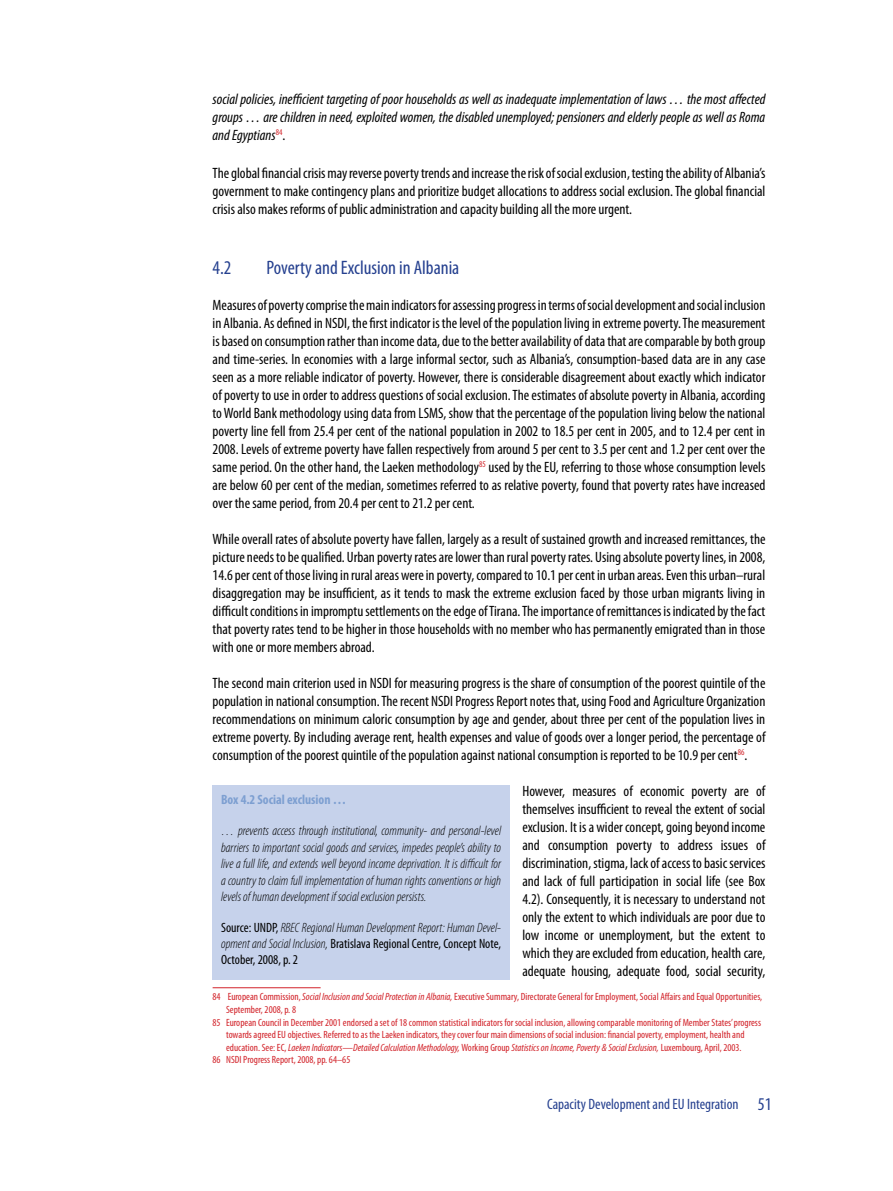
<style>
.page{position:relative;width:893px;height:1191px;background:#fff}
.page>*{position:absolute;margin:0;border:0;box-sizing:border-box;transform-origin:0 0}
.t1{font:condensed 19.5px "Myriad Pro";color:#25408f}
.t2{font:condensed 15px/18px "Myriad Pro";color:#000;text-align:justify}
.t3{font:italic condensed 15px/18px "Myriad Pro";color:#000;text-align:justify}
.t4{font:condensed 15px "Myriad Pro";color:#25408f}
.t5{font:italic 300 condensed 13.5px/16.5px "Myriad Pro";color:#000;text-align:justify}
.t6{font:700 condensed 13.5px "Myriad Pro";color:#7d9fd1}
.t7{font:condensed 10.5px "Myriad Pro";color:#d2232a}
.t8{font:italic condensed 10.5px "Myriad Pro";color:#d2232a}
.s1{font-style:normal}
.s2{font-weight:400;font-style:normal}
.s3{font-style:italic}
.s4{font-size:18px}
</style>
<div class="page">
<div style="left:213px;top:785px;width:297px;height:195px;background:#c6d2eb"></div>
<hr style="left:213px;top:987px;width:108px;height:1px;background:#d2232a">
<p class="t3" style="left:213px;top:91px;width:554px">social policies, inefficient targeting of poor households as well as inadequate implementation of laws … the most affected groups … are children in need, exploited women, the disabled unemployed; pensioners and elderly people as well as Roma and Egyptians<sup>84</sup><span class="s1">.</span></p>
<p class="t2" style="left:213px;top:165px;width:554px">The global financial crisis may reverse poverty trends and increase the risk of social exclusion, testing the ability of Albania’s government to make contingency plans and prioritize budget allocations to address social exclusion. The global financial crisis also makes reforms of public administration and capacity building all the more urgent.</p>
<h1 class="t1" style="left:213px;top:260px;width:20px">4.2</h1>
<h1 class="t1" style="left:267px;top:260px;width:194px">Poverty and Exclusion in Albania</h1>
<p class="t2" style="left:213px;top:297px;width:554px">Measures of poverty comprise the main indicators for assessing progress in terms of social development and social inclusion in Albania. As defined in NSDI, the first indicator is the level of the population living in extreme poverty. The measurement is based on consumption rather than income data, due to the better availability of data that are comparable by both group and time-series. In economies with a large informal sector, such as Albania’s, consumption-based data are in any case seen as a more reliable indicator of poverty. However, there is considerable disagreement about exactly which indicator of poverty to use in order to address questions of social exclusion. The estimates of absolute poverty in Albania, according to World Bank methodology using data from LSMS, show that the percentage of the population living below the national poverty line fell from 25.4 per cent of the national population in 2002 to 18.5 per cent in 2005, and to 12.4 per cent in 2008. Levels of extreme poverty have fallen respectively from around 5 per cent to 3.5 per cent and 1.2 per cent over the same period. On the other hand, the Laeken methodology<sup>85</sup> used by the EU, referring to those whose consumption levels are below 60 per cent of the median, sometimes referred to as relative poverty, found that poverty rates have increased over the same period, from 20.4 per cent to 21.2 per cent.</p>
<p class="t2" style="left:213px;top:531px;width:554px">While overall rates of absolute poverty have fallen, largely as a result of sustained growth and increased remittances, the picture needs to be qualified. Urban poverty rates are lower than rural poverty rates. Using absolute poverty lines, in 2008, 14.6 per cent of those living in rural areas were in poverty, compared to 10.1 per cent in urban areas. Even this urban–rural disaggregation may be insufficient, as it tends to mask the extreme exclusion faced by those urban migrants living in difficult conditions in impromptu settlements on the edge of Tirana. The importance of remittances is indicated by the fact that poverty rates tend to be higher in those households with no member who has permanently emigrated than in those with one or more members abroad.</p>
<p class="t2" style="left:213px;top:675px;width:554px">The second main criterion used in NSDI for measuring progress is the share of consumption of the poorest quintile of the population in national consumption. The recent NSDI Progress Report notes that, using Food and Agriculture Organization recommendations on minimum caloric consumption by age and gender, about three per cent of the population lives in extreme poverty. By including average rent, health expenses and value of goods over a longer period, the percentage of consumption of the poorest quintile of the population against national consumption is reported to be 10.9 per cent<sup>86</sup>.</p>
<p class="t6" style="left:221px;top:794px;width:127px">Box 4.2 Social exclusion …</p>
<p class="t5" style="left:221px;top:823px;width:282px">… prevents access through institutional, community- and personal-level barriers to important social goods and services, impedes people’s ability to live a full life, and extends well beyond income deprivation. It is difficult for a country to claim full implementation of human rights conventions or high levels of human development if social exclusion persists.</p>
<p class="t5" style="left:221px;top:920px;width:282px"><span class="s2">Source: UNDP,</span> RBEC Regional Human Development Report: Human Devel&shy;opment and Social Inclusion, <span class="s2">Bratislava Regional Centre, Concept Note, October, 2008, p. 2</span></p>
<p class="t2" style="left:522px;top:783px;width:245px">However, measures of economic poverty are of themselves insufficient to reveal the extent of social exclusion. It is a wider concept, going beyond income and consumption poverty to address issues of discrimination, stigma, lack of access to basic services and lack of full participation in social life (see Box 4.2). Consequently, it is necessary to understand not only the extent to which individuals are poor due to low income or unemployment, but the extent to which they are excluded from education, health care, adequate housing, adequate food, social security,</p>
<p class="t7" style="left:213px;top:992px;width:551px">84 European Commission, <span class="s3">Social Inclusion and Social Protection in Albania,</span> Executive Summary, Directorate General for Employment, Social Affairs and Equal Opportunities,</p>
<p class="t7" style="left:226px;top:1005px;width:71px">September, 2008, p. 8</p>
<p class="t7" style="left:213px;top:1018px;width:550px">85 European Council in December 2001 endorsed a set of 18 common statistical indicators for social inclusion, allowing comparable monitoring of Member States’ progress</p>
<p class="t7" style="left:226px;top:1030px;width:520px">towards agreed EU objectives. Referred to as the Laeken indicators, they cover four main dimensions of social inclusion: financial poverty, employment, health and</p>
<p class="t8" style="left:226px;top:1043px;width:517px"><span class="s1">education. See: EC,</span> Laeken Indicators—Detailed Calculation Methodology, <span class="s1">Working Group</span> Statistics on Income, Poverty &amp; Social Exclusion, <span class="s1">Luxembourg, April, 2003.</span></p>
<p class="t7" style="left:213px;top:1055px;width:139px">86 NSDI Progress Report, 2008, pp. 64–65</p>
<p class="t4" style="left:547px;top:1098px;width:226px">Capacity Development and EU Integration <span class="s4">51</span></p>
</div>
